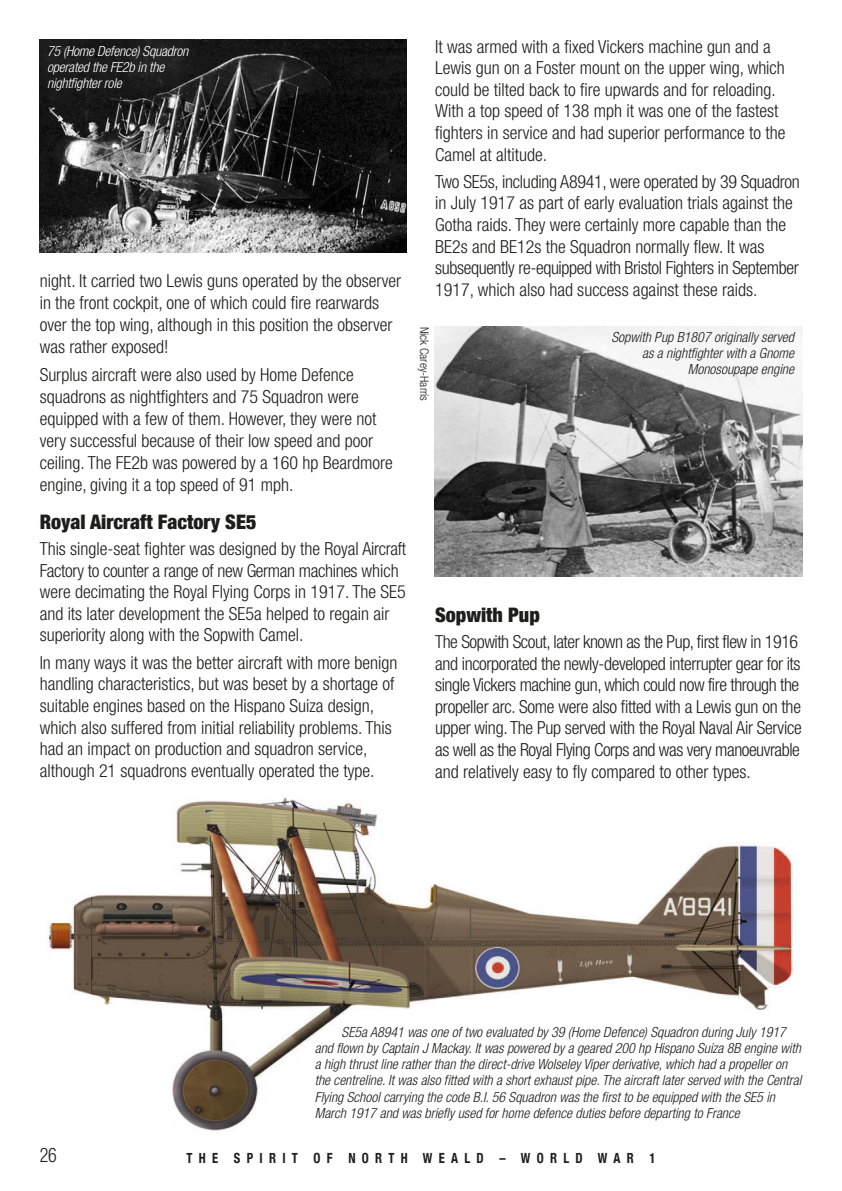
<style>
.page{position:relative;width:842px;height:1191px;background:#fff}
.page>*{position:absolute;margin:0;border:0;box-sizing:border-box;transform-origin:0 0}
.t1{font:900 condensed 20px "Helvetica Neue";color:#1d1d1b}
.t2{font:300 condensed 20px "Helvetica Neue";color:#1d1d1b;scale:.9 1}
.t3{font:300 condensed 18px/21.6px "Helvetica Neue";color:#1d1d1b}
.t4{font:300 condensed 18px/21.6px "Helvetica Neue";letter-spacing:-.02em;color:#1d1d1b}
.t5{font:italic 300 condensed 14px/16px "Helvetica Neue";color:#1d1d1b;text-align:right}
.t6{font:italic 300 condensed 14px/16px "Helvetica Neue";color:#fff}
.t7{font:700 condensed 14px "Helvetica Neue";letter-spacing:.5em;color:#1d1d1b;scale:.9 1}
.t8{font:300 condensed 12px "Helvetica Neue";color:#1d1d1b}
</style>
<div class="page">
<img style="left:47px;top:797px;width:749px;height:334px">
<img style="left:40px;top:39px;width:367px;height:213px">
<img style="left:435px;top:327px;width:367px;height:249px">
<p class="t6" style="left:47px;top:44px;width:146px">75 (Home Defence) Squadron operated the FE2b in the nightfighterrole</p>
<p class="t3" style="left:40px;top:271px;width:363px">night. It carried two Lewis guns operated by the observer in the front cockpit, one of which could fire rearwards</p>
<p class="t3" style="left:40px;top:315px;width:354px">over the top wing, although in this position the observer</p>
<p class="t3" style="left:40px;top:337px;width:130px">was rather exposed!</p>
<p class="t3" style="left:40px;top:365px;width:316px">Surplus aircraft were also used by Home Defence</p>
<p class="t3" style="left:40px;top:387px;width:321px">squadrons as nightfighters and 75 Squadron were</p>
<p class="t3" style="left:40px;top:409px;width:338px">equipped with a few of them. However, they were not</p>
<p class="t3" style="left:40px;top:431px;width:335px">very successful because of their low speed and poor</p>
<p class="t3" style="left:40px;top:453px;width:355px">ceiling. The FE2b was powered by a 160 hp Beardmore</p>
<p class="t3" style="left:40px;top:475px;width:255px">engine, giving it a top speed of 91 mph.</p>
<p class="t1" style="left:40px;top:510px;width:218px">Royal Aircraft Factory SE5</p>
<p class="t3" style="left:40px;top:539px;width:368px">This single-seat fighter was designed by the Royal Aircraft Factory to counter a range of new German machines which were decimating the Royal Flying Corps in 1917. The SE5 and its later development the SE5a helped to regain air superiority along with the Sopwith Camel.</p>
<p class="t3" style="left:40px;top:653px;width:359px">In many ways it was the better aircraft with more benign handling characteristics, but was beset by a shortage of suitable engines based on the Hispano Suiza design, which also suffered from initial reliability problems. This had an impact on production and squadron service, although 21 squadrons eventually operated the type.</p>
<p class="t3" style="left:435px;top:37px;width:352px">It was armed with a fixed Vickers machine gun and a Lewis gun on a Foster mount on the upper wing, which could be tilted back to fire upwards and for reloading.<br>With a top speed of 138 mph it was one of the fastest fighters in service and had superior performance to the Camel at altitude.</p>
<p class="t3" style="left:435px;top:172px;width:366px">Two SE5s, including A8941, were operated by 39 Squadron in July 1917 as part of early evaluation trials against the Gotha raids. They were certainly more capable than the BE2s and BE12s the Squadron normally flew. It was subsequently re-equipped with Bristol Fighters in September 1917, which also had success against these raids.</p>
<p class="t8" style="left:429px;top:327px;width:76px;rotate:90deg">Nick Carey-Harris</p>
<p class="t5" style="left:611px;top:330px;width:187px">Sopwith Pup B1807 originally served as a nightfighterwith a Gnome<br>Monosoupape engine</p>
<p class="t1" style="left:435px;top:603px;width:106px">Sopwith Pup</p>
<p class="t4" style="left:435px;top:632px;width:368px">The Sopwith Scout, later known as the Pup, first flew in 1916 and incorporated the newly-developed interrupter gear for its single Vickers machine gun, which could now fire through the propeller arc. Some were also fitted with a Lewis gun on the upper wing. The Pup served with the Royal Naval Air Service as well as the Royal Flying Corps and was very manoeuvrable and relatively easy to fly compared to other types.</p>
<p class="t2" style="left:40px;top:1147px;width:20px">26</p>
<p class="t5" style="left:342px;top:1025px;width:448px">SE5a A8941 was one of two evaluated by 39 (Home Defence) Squadron during July 1917</p>
<p class="t5" style="left:315px;top:1041px;width:490px">and flown by Captain J Mackay.Itwas powered by a geared 200 hp Hispano Suiza 8B engine with</p>
<p class="t5" style="left:315px;top:1057px;width:477px">a high thrustline ratherthan the direct-drive Wolseley Viperderivative,which had a propelleron</p>
<p class="t5" style="left:315px;top:1073px;width:491px">the centreline.Itwas also fitted with a shortexhaustpipe.The aircraftlaterserved with the Central</p>
<p class="t5" style="left:315px;top:1089px;width:465px">Flying Schoolcarrying the code B.I.56 Squadron was the firstto be equipped with the SE5 in</p>
<p class="t5" style="left:315px;top:1105px;width:429px">March 1917 and was briefly used forhome defence duties before departing to France</p>
<p class="t7" style="left:186px;top:1149px;width:523px">THE SPIRIT OF NORTH WEALD – WORLD WAR 1</p>
</div>
